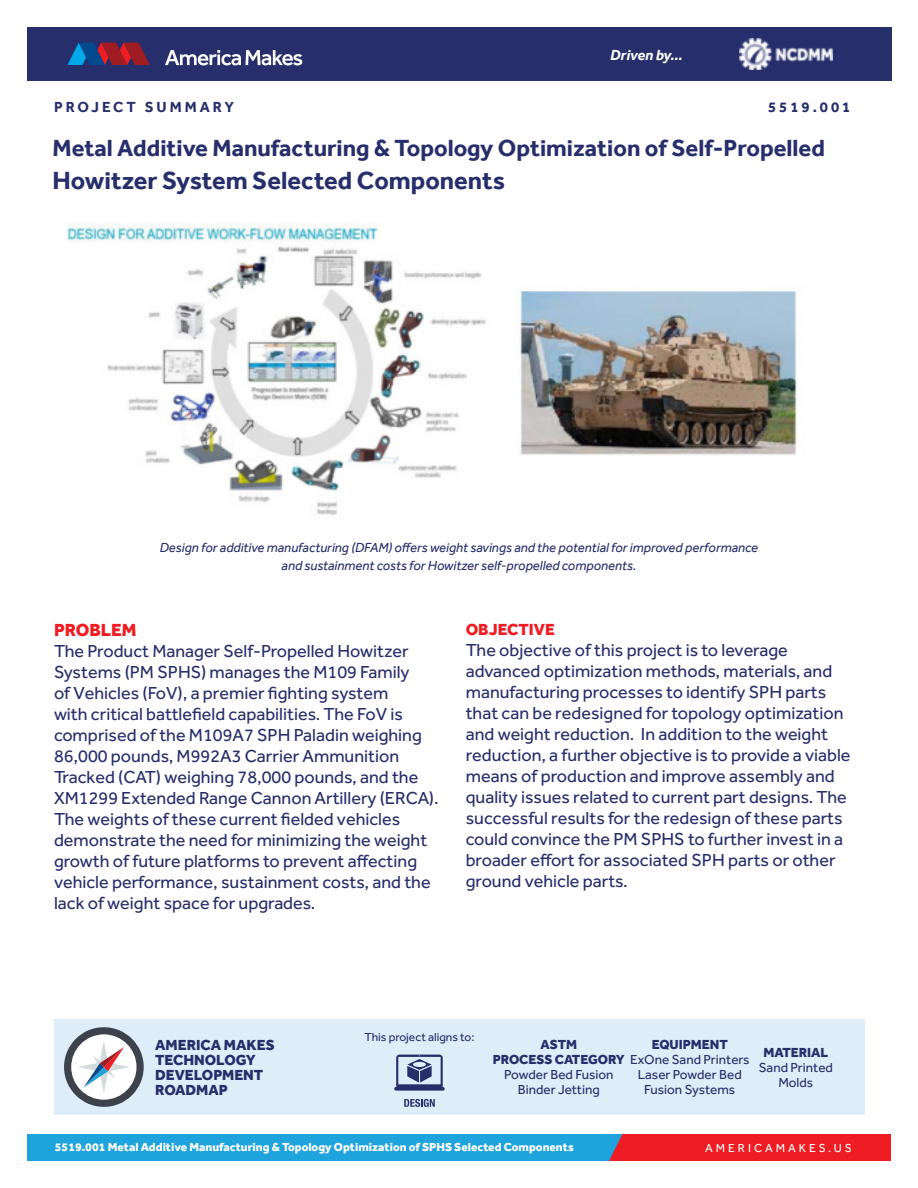
<style>
.page{position:relative;width:918px;height:1188px;background:#fff}
.page>*{position:absolute;margin:0;border:0;box-sizing:border-box;transform-origin:0 0}
.t1{font:700 25.5px "Effra";color:#262e6b}
.t2{font:700 24px "Effra";color:#262e6b}
.t3{font:18px/21px "Effra";color:#262e6b}
.t4{font:800 18px "Effra";color:#ee1d23}
.t5{font:800 16.5px "Effra";color:#ee1d23}
.t6{font:800 15px/15px "Effra";color:#262e6b}
.t7{font:700 15px "Effra";letter-spacing:.2em;color:#262e6b}
.t8{font:italic 700 15px "Effra";letter-spacing:-.005em;color:#fff}
.t9{font:italic 13.5px/18px "Effra";color:#262e6b;text-align:center}
.t10{font:13.5px/15px "Effra";color:#262e6b;text-align:center}
.t11{font:800 13.5px "Effra";color:#262e6b}
.t12{font:800 12px "Effra";color:#fff}
.t13{font:12px "Effra";color:#262e6b}
.t14{font:12px "Effra";letter-spacing:.25em;color:#fff}
.s1{font-weight:800}
</style>
<div class="page">
<div style="left:27px;top:1134px;width:840px;height:27px;background:#1ea3dc"></div>
<div style="left:609px;top:1134px;width:282px;height:27px;background:#ee1d23"></div>
<div style="left:27px;top:27px;width:864px;height:54px;background:#262e6b"></div>
<svg style="left:67px;top:43px;width:83px;height:22px"></svg>
<svg style="left:165px;top:50px;width:137px;height:15px"></svg>
<img style="left:740px;top:38px;width:92px;height:32px">
<div style="left:54px;top:1020px;width:810px;height:95px;background:#dfedf8"></div>
<svg style="left:394px;top:1055px;width:51px;height:36px"></svg>
<svg style="left:404px;top:1099px;width:31px;height:8px"></svg>
<svg style="left:64px;top:1027px;width:80px;height:80px"></svg>
<img style="left:68px;top:222px;width:729px;height:294px">
<p class="t7" style="left:54px;top:101px;width:182px">PROJECT SUMMARY</p>
<p class="t8" style="left:610px;top:49px;width:74px">Driven by...</p>
<p class="t7" style="left:768px;top:101px;width:84px">5519.001</p>
<h2 class="t2" style="left:53px;top:138px;width:774px">Metal Additive Manufacturing &amp; Topology Optimization of Self-Propelled</h2>
<h1 class="t1" style="left:53px;top:170px;width:454px">Howitzer System Selected Components</h1>
<p class="t9" style="left:160px;top:538px;width:600px">Design for additive manufacturing (DFAM) offers weight savings and the potential for improved performance and sustainment costs for Howitzer self-propelled components.</p>
<p class="t4" style="left:54px;top:623px;width:84px">PROBLEM</p>
<p class="t3" style="left:54px;top:642px;width:386px">The Product Manager Self-Propelled Howitzer Systems (PM SPHS) manages the M109 Family<br>of Vehicles (FoV), a premier fighting system<br>with critical battlefield capabilities. The FoV is comprised of the M109A7 SPH Paladin weighing 86,000 pounds, M992A3 Carrier Ammunition Tracked (CAT) weighing 78,000 pounds, and the XM1299 Extended Range Cannon Artillery (ERCA).<br>The weights of these current fielded vehicles demonstrate the need for minimizing the weight growth of future platforms to prevent affecting vehicle performance, sustainment costs, and the lack of weight space for upgrades.</p>
<p class="t5" style="left:466px;top:623px;width:91px">OBJECTIVE</p>
<p class="t3" style="left:466px;top:640px;width:386px">The objective of this project is to leverage advanced optimization methods, materials, and manufacturing processes to identify SPH parts that can be redesigned for topology optimization and weight reduction. In addition to the weight reduction, a further objective is to provide a viable means of production and improve assembly and quality issues related to current part designs. The successful results for the redesign of these parts could convince the PM SPHS to further invest in a broader effort for associated SPH parts or other ground vehicle parts.</p>
<p class="t6" style="left:155px;top:1038px;width:121px">AMERICA MAKES<br>TECHNOLOGY<br>DEVELOPMENT<br>ROADMAP</p>
<p class="t13" style="left:364px;top:1033px;width:111px">This project aligns to:</p>
<p class="t11" style="left:652px;top:1039px;width:78px">EQUIPMENT</p>
<p class="t10" style="left:638px;top:1068px;width:105px">Laser Powder Bed<br>Fusion Systems</p>
<p class="t11" style="left:541px;top:1039px;width:38px">ASTM</p>
<p class="t10" style="left:493px;top:1053px;width:258px"><span class="s1">PROCESS CATEGORY</span> ExOne Sand Printers</p>
<p class="t10" style="left:504px;top:1068px;width:111px">Powder Bed Fusion</p>
<p class="t10" style="left:518px;top:1083px;width:84px">Binder Jetting</p>
<p class="t11" style="left:764px;top:1046px;width:66px">MATERIAL</p>
<p class="t10" style="left:759px;top:1061px;width:76px">Sand Printed<br>Molds</p>
<p class="t12" style="left:55px;top:1142px;width:520px">5519.001 Metal Additive Manufacturing &amp; Topology Optimization of SPHS Selected Components</p>
<p class="t14" style="left:705px;top:1143px;width:148px">AMERICAMAKES.US</p>
</div>
